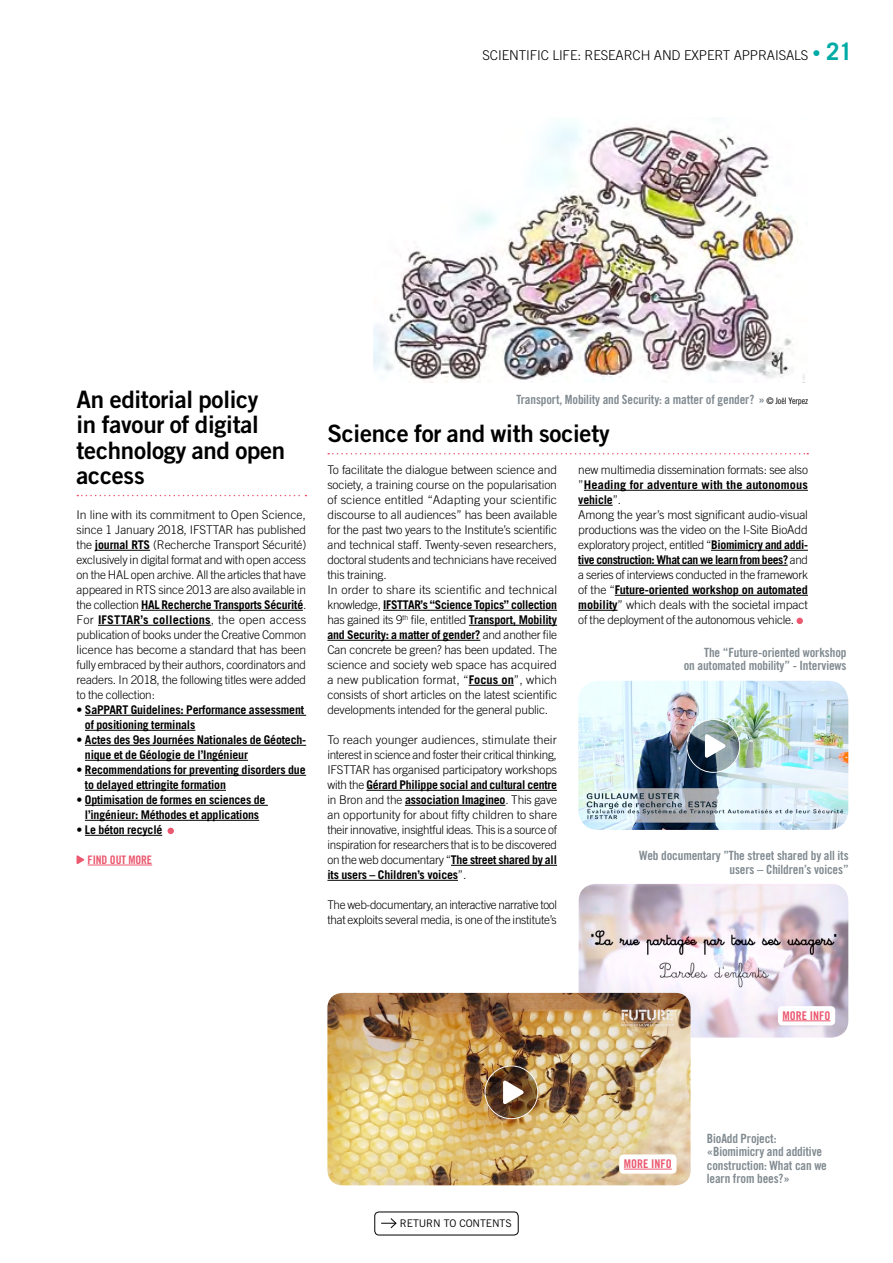
<style>
.page{position:relative;width:893px;height:1263px;background:#fff}
.page>*{position:absolute;margin:0;border:0;box-sizing:border-box;transform-origin:0 0}
.t1{font:24px/25.5px "Trade Gothic LT Std Bd 2";letter-spacing:-.01em;color:#000}
.t2{font:700 24px "Trade Gothic LT Std";color:#00aba6}
.t3{font:300 13.5px "Trade Gothic LT Std";letter-spacing:-.01em;color:#000}
.t4{font:12.75px/13.5px "Trade Gothic LT Std Bd Cn 20";letter-spacing:-.01em;color:#808a90;text-align:right}
.t5{font:300 12px/15px "Trade Gothic LT Std";letter-spacing:-.015em;color:#000}
.t6{font:700 12px/15px "Trade Gothic LT Std";letter-spacing:-.015em;color:#000}
.t7{font:12px "Trade Gothic LT Std Bd Cn 20";color:#eb586f}
.t8{font:11.7px "Trade Gothic LT Std Bd Cn 20";letter-spacing:-.01em;color:#eb586f}
.t9{font:10.5px "Trade Gothic LT Std";letter-spacing:-.01em;color:#000}
.s1{font-weight:700;font-size:16.35px;color:#00aba6}
.s2{font-weight:700}
.s3{font-family:"Trade Gothic LT Std Cn 18";font-size:9px;color:#000}
</style>
<div class="page">
<div style="left:374px;top:1212px;width:144px;height:23px;border:1px solid #000;border-radius:4px"></div>
<svg style="left:381px;top:1218px;width:16px;height:11px"></svg>
<img style="left:373px;top:122px;width:432px;height:260px">
<img style="left:579px;top:884px;width:269px;height:153px">
<img style="left:327px;top:993px;width:364px;height:192px">
<img style="left:578px;top:681px;width:270px;height:149px">
<hr style="left:383px;top:610px;width:174px;height:1px;background:#000">
<hr style="left:469px;top:625px;width:88px;height:1px;background:#000">
<hr style="left:327px;top:640px;width:153px;height:1px;background:#000">
<hr style="left:469px;top:685px;width:45px;height:1px;background:#000">
<hr style="left:366px;top:790px;width:191px;height:1px;background:#000">
<hr style="left:405px;top:805px;width:100px;height:1px;background:#000">
<hr style="left:451px;top:865px;width:106px;height:1px;background:#000">
<hr style="left:327px;top:880px;width:131px;height:1px;background:#000">
<hr style="left:584px;top:490px;width:224px;height:1px;background:#000">
<hr style="left:578px;top:505px;width:35px;height:1px;background:#000">
<hr style="left:711px;top:550px;width:97px;height:1px;background:#000">
<hr style="left:578px;top:565px;width:210px;height:1px;background:#000">
<hr style="left:615px;top:595px;width:193px;height:1px;background:#000">
<hr style="left:578px;top:610px;width:40px;height:1px;background:#000">
<div style="left:796px;top:618px;width:7px;height:6px;background:#eb586f;border-radius:50%"></div>
<hr style="left:95px;top:550px;width:55px;height:1px;background:#000">
<hr style="left:141px;top:610px;width:162px;height:1px;background:#000">
<hr style="left:98px;top:625px;width:113px;height:1px;background:#000">
<hr style="left:85px;top:715px;width:221px;height:1px;background:#000">
<hr style="left:85px;top:730px;width:110px;height:1px;background:#000">
<hr style="left:85px;top:745px;width:221px;height:1px;background:#000">
<hr style="left:85px;top:760px;width:163px;height:1px;background:#000">
<hr style="left:85px;top:775px;width:221px;height:1px;background:#000">
<hr style="left:85px;top:790px;width:141px;height:1px;background:#000">
<hr style="left:85px;top:805px;width:183px;height:1px;background:#000">
<hr style="left:85px;top:820px;width:174px;height:1px;background:#000">
<hr style="left:85px;top:835px;width:77px;height:1px;background:#000">
<svg style="left:168px;top:828px;width:6px;height:6px"></svg>
<hr style="left:88px;top:865px;width:64px;height:1px;background:#eb586f">
<svg style="left:77px;top:855px;width:8px;height:9px"></svg>
<svg style="left:77px;top:495px;width:229px;height:1px"></svg>
<svg style="left:328px;top:453px;width:480px;height:1px"></svg>
<svg style="left:687px;top:720px;width:53px;height:52px"></svg>
<div style="left:687px;top:719px;width:53px;height:54px;border:1px solid #fff;border-radius:50%"></div>
<svg style="left:705px;top:734px;width:20px;height:24px"></svg>
<svg style="left:485px;top:1066px;width:53px;height:53px"></svg>
<div style="left:485px;top:1066px;width:53px;height:53px;border:1px solid #fff;border-radius:50%"></div>
<svg style="left:503px;top:1080px;width:21px;height:24px"></svg>
<div style="left:778px;top:1006px;width:57px;height:19px;background:#fff;border-radius:4px"></div>
<hr style="left:782px;top:1020px;width:48px;height:1px;background:#eb586f">
<div style="left:619px;top:1154px;width:57px;height:20px;background:#fff;border-radius:4px"></div>
<hr style="left:624px;top:1169px;width:48px;height:1px;background:#eb586f">
<h1 class="t2" style="left:826px;top:37px;width:28px">21</h1>
<p class="t3" style="left:483px;top:48px;width:340px">SCIENTIFIC LIFE: RESEARCH AND EXPERT APPRAISALS <span class="s1">•</span></p>
<h1 class="t1" style="left:77px;top:386px;width:210px">An editorial policy<br>in favour of digital technology and open access</h1>
<p class="t5" style="left:77px;top:507px;width:231px;text-align:justify">In line with its commitment to Open Science, since 1 January 2018, IFSTTAR has published the <span class="s2">journal RTS</span> (Recherche Transport Sécurité) exclusively in digital format and with open access on the HAL open archive. All the articles that have appeared in RTS since 2013 are also available in the collection <span class="s2">HAL Recherche Transports Sécurité</span>.<br>For <span class="s2">IFSTTAR’s collections</span>, the open access publication of books under the Creative Common licence has become a standard that has been fully embraced by their authors, coordinators and readers. In 2018, the following titles were added to the collection:</p>
<p class="t6" style="left:85px;top:702px;width:221px;text-indent:-8px">• SaPPART Guidelines: Performance assessment of positioning terminals</p>
<p class="t6" style="left:85px;top:732px;width:223px;text-indent:-8px">• Actes des 9es Journées Nationales de Géotech&shy;nique et de Géologie de l’Ingénieur</p>
<p class="t6" style="left:85px;top:762px;width:222px;text-indent:-8px">• Recommendations for preventing disorders due to delayed ettringite formation</p>
<p class="t6" style="left:77px;top:792px;width:190px;text-align:center">• Optimisation de formes en sciences de l’ingénieur: Méthodes et applications</p>
<p class="t6" style="left:77px;top:822px;width:87px">• Le béton recyclé</p>
<p class="t8" style="left:88px;top:852px;width:66px">FIND OUT MORE</p>
<p class="t4" style="left:516px;top:392px;width:293px">Transport, Mobility and Security: a matter of gender? » <span class="s3">© Joël Yerpez</span></p>
<h1 class="t1" style="left:327px;top:421px;width:284px">Science for and with society</h1>
<p class="t5" style="left:327px;top:462px;width:231px">To facilitate the dialogue between science and society, a training course on the popularisation of science entitled “Adapting your scientific discourse to all audiences” has been available for the past two years to the Institute’s scientific and technical staff. Twenty-seven researchers, doctoral students and technicians have received this training.<br>In order to share its scientific and technical knowledge, <span class="s2">IFSTTAR’s “Science Topics” collection </span>has gained its 9<sup>th</sup> file, entitled <span class="s2">Transport, Mobility and Security: a matter of gender?</span> and another file Can concrete be green? has been updated. The science and society web space has acquired a new publication format, “<span class="s2">Focus on</span>”, which consists of short articles on the latest scientific developments intended for the general public.</p>
<p class="t5" style="left:327px;top:732px;width:231px;text-align:justify">To reach younger audiences, stimulate their interest in science and foster their critical thinking, IFSTTAR has organised participatory workshops with the <span class="s2">Gérard Philippe social and cultural centre </span>in Bron and the <span class="s2">association Imagineo</span>. This gave an opportunity for about fifty children to share their innovative, insightful ideas. This is a source of inspiration for researchers that is to be discovered on the web documentary “<span class="s2">The street shared by all its users – Children’s voices</span>”.</p>
<p class="t5" style="left:327px;top:897px;width:231px">The web-documentary, an interactive narrative tool that exploits several media, is one of the institute’s</p>
<p class="t5" style="left:578px;top:462px;width:231px">new multimedia dissemination formats: see also ”<span class="s2">Heading for adventure with the autonomous vehicle</span>”.<br>Among the year’s most significant audio-visual productions was the video on the I-Site BioAdd exploratory project, entitled “<span class="s2">Biomimicry and addi&shy;tive construction: What can we learn from bees?</span> and a series of interviews conducted in the framework of the “<span class="s2">Future-oriented workshop on automated mobility</span>” which deals with the societal impact of the deployment of the autonomous vehicle.</p>
<p class="t4" style="left:684px;top:645px;width:164px">The “Future-oriented workshop<br>on automated mobility” - Interviews</p>
<p class="t4" style="left:639px;top:849px;width:211px">Web documentary ”The street shared by all its users – Children’s voices”</p>
<p class="t7" style="left:782px;top:1008px;width:49px">MORE INFO</p>
<p class="t9" style="left:400px;top:1217px;width:113px">RETURN TO CONTENTS</p>
<p class="t7" style="left:624px;top:1156px;width:49px">MORE INFO</p>
<p class="t4" style="left:707px;top:1131px;width:122px;text-align:left">BioAdd Project: «Biomimicry and additive construction: What can we learn from bees?»</p>
</div>
